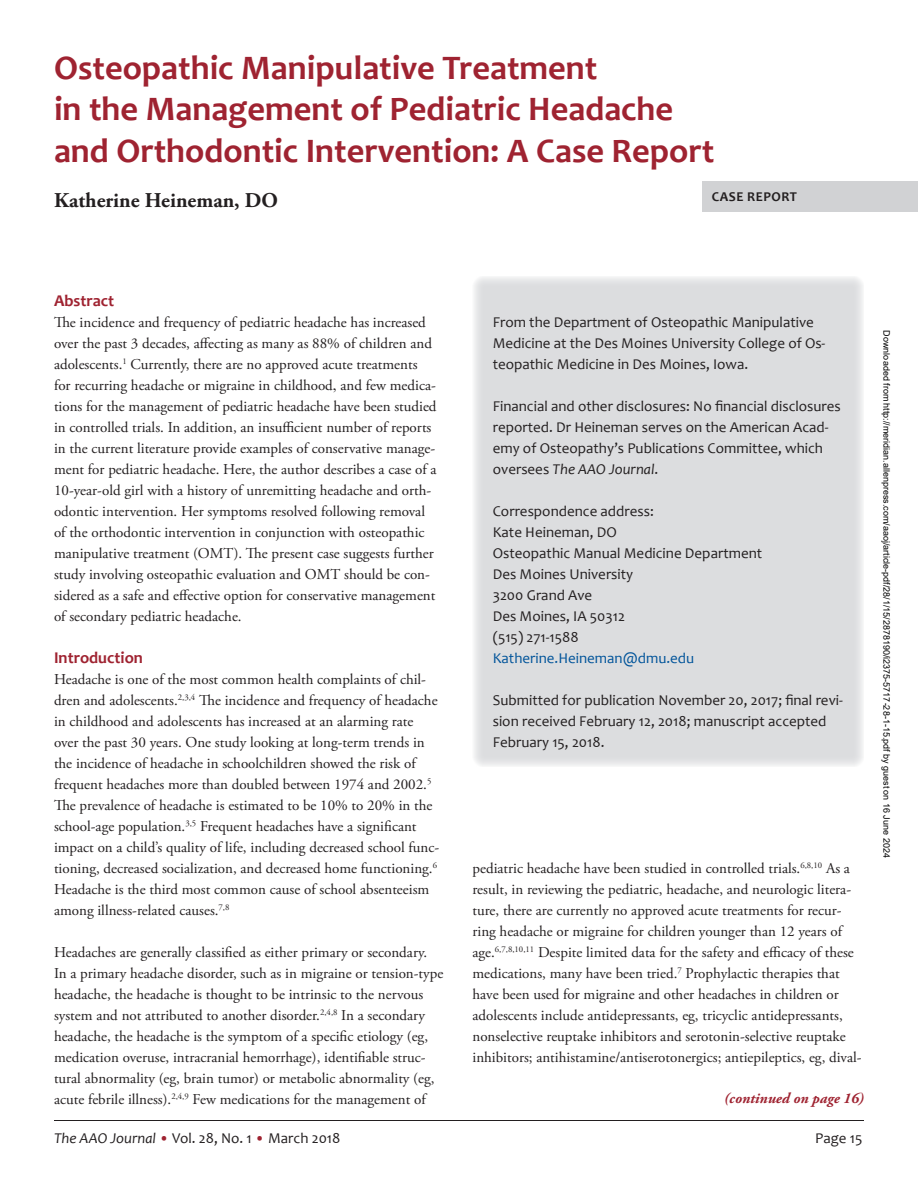
<style>
.page{position:relative;width:918px;height:1188px;background:#fff}
.page>*{position:absolute;margin:0;border:0;box-sizing:border-box;transform-origin:0 0}
.Headline{font:700 34.5px/41.4px "Candara";color:#9f2331}
.Byline{font:700 21px "Adobe Garamond Pro";color:#231f20}
.Section_header{font:700 16.5px "Candara";color:#9f2331}
.Body_Text_-_AAOJ{font:15px/21px "Adobe Garamond Pro";color:#231f20}
.t1{font:15px/21px "Candara";color:#231f20}
.t2{font:15px "Candara";color:#01549a}
.Continued_on{font:italic 700 15px "Adobe Garamond Pro";color:#9f2331}
.Index_listing{font:700 13.5px "Candara";letter-spacing:.04em;color:#231f20}
.t3{font:9px "Arial";color:#000}
.s1{font-family:"Times New Roman"}
.s2{font-style:italic}
.s3{color:#9f2331}
</style>
<div class="page">
<div style="left:472px;top:276px;width:392px;height:491px;background:#dcdddf"></div>
<div style="left:702px;top:182px;width:216px;height:30px;background:#d1d2d4"></div>
<hr style="left:54px;top:1120px;width:810px;height:1px;background:#231f20">
<p class="Headline" style="left:54px;top:47px;width:662px">Osteopathic Manipulative Treatment<br>in the Management of Pediatric Headache and Orthodontic Intervention: A Case Report</p>
<p class="Byline" style="left:54px;top:188px;width:225px">Katherine Heineman, DO</p>
<p class="Index_listing" style="left:712px;top:188px;width:87px">CASE REPORT</p>
<p class="Section_header" style="left:54px;top:290px;width:62px">Abstract</p>
<p class="Body_Text_-_AAOJ" style="left:54px;top:312px;width:384px">The incidence and frequency of pediatric headache has increased over the past 3 decades, affecting as many as 88% of children and adolescents.<sup>1</sup> Currently, there are no approved acute treatments for recurring headache or migraine in childhood<span class="s1">,</span> and few medica&shy;tions for the management of pediatric headache have been studied in controlled trials. In addition, an insufficient number of reports in the current literature provide examples of conservative manage&shy;ment for pediatric headache. Here, the author describes a case of a 10-year-old girl with a history of unremitting headache and orth&shy;odontic intervention. Her symptoms resolved following removal of the orthodontic intervention in conjunction with osteopathic manipulative treatment (OMT). The present case suggests further study involving osteopathic evaluation and OMT should be con&shy;sidered as a safe and effective option for conservative management of secondary pediatric headache.</p>
<p class="Section_header" style="left:54px;top:647px;width:90px">Introduction</p>
<p class="Body_Text_-_AAOJ" style="left:54px;top:669px;width:387px">Headache is one of the most common health complaints of chil&shy;dren and adolescents.<sup>2,3,4</sup> The incidence and frequency of headache in childhood and adolescents has increased at an alarming rate over the past 30 years. One study looking at long-term trends in the incidence of headache in schoolchildren showed the risk of frequent headaches more than doubled between 1974 and 2002.<sup>5<br></sup>The prevalence of headache is estimated to be 10% to 20% in the school-age population.<sup>3,5</sup> Frequent headaches have a significant impact on a child’s quality of life, including decreased school func&shy;tioning, decreased socialization, and decreased home functioning.<sup>6<br></sup>Headache is the third most common cause of school absenteeism among illness-related causes.<sup>7,8</sup></p>
<p class="Body_Text_-_AAOJ" style="left:54px;top:942px;width:391px">Headaches are generally classified as either primary or secondary.<br>In a primary headache disorder, such as in migraine or tension-type headache, the headache is thought to be intrinsic to the nervous system and not attributed to another disorder.<sup>2,4,8</sup> In a secondary headache, the headache is the symptom of a specific etiology (eg, medication overuse, intracranial hemorrhage), identifiable struc&shy;tural abnormality (eg, brain tumor) or metabolic abnormality (eg, acute febrile illness).<sup>2,4,9</sup> Few medications for the management of</p>
<p class="t1" style="left:493px;top:311px;width:334px">From the Department of Osteopathic Manipulative<br>Medicine at the Des Moines University College of Os&shy;teopathic Medicine in Des Moines, Iowa.</p>
<p class="t1" style="left:493px;top:395px;width:350px">Financial and other disclosures: No financial disclosures reported. Dr Heineman serves on the American Acad&shy;emy of Osteopathy’s Publications Committee, which oversees <span class="s2">The AAO Journal</span>.</p>
<p class="t1" style="left:493px;top:500px;width:271px">Correspondence address:<br>Kate Heineman, DO<br>Osteopathic Manual Medicine Department<br>Des Moines University<br>3200 Grand Ave<br>Des Moines, IA 50312<br>(515) 271-1588</p>
<p class="t2" style="left:493px;top:649px;width:203px">Katherine.Heineman@dmu.edu</p>
<p class="t1" style="left:493px;top:689px;width:352px">Submitted for publication November 20, 2017; final revi&shy;sion received February 12, 2018; manuscript accepted<br>February 15, 2018.</p>
<p class="Body_Text_-_AAOJ" style="left:472px;top:858px;width:391px">pediatric headache have been studied in controlled trials.<sup>6,8,10</sup> As a result, in reviewing the pediatric, headache, and neurologic litera&shy;ture, there are currently no approved acute treatments for recur&shy;ring headache or migraine for children younger than 12 years of age.<sup>6,7,8,10,11</sup> Despite limited data for the safety and efficacy of these medications, many have been tried.<sup>7</sup> Prophylactic therapies that have been used for migraine and other headaches in children or adolescents include antidepressants, eg, tricyclic antidepressants, nonselective reuptake inhibitors and serotonin-selective reuptake inhibitors; antihistamine/antiserotonergics; antiepileptics, eg, dival-</p>
<p class="Continued_on" style="left:724px;top:1089px;width:141px">(continued on page 16)</p>
<p class="t1" style="left:54px;top:1127px;width:288px"><span class="s2">The AAO Journal</span> <span class="s3">•</span> Vol. 28, No. 1 <span class="s3">•</span> March 2018</p>
<p class="t1" style="left:815px;top:1127px;width:49px">Page 15</p>
<p class="t3" style="left:890px;top:330px;width:529px;rotate:90deg">Downloaded from http://meridian.allenpress.com/aaoj/article-pdf/28/1/15/2878190/i2375-5717-28-1-15.pdf by guest on 16 June 2024</p>
</div>
